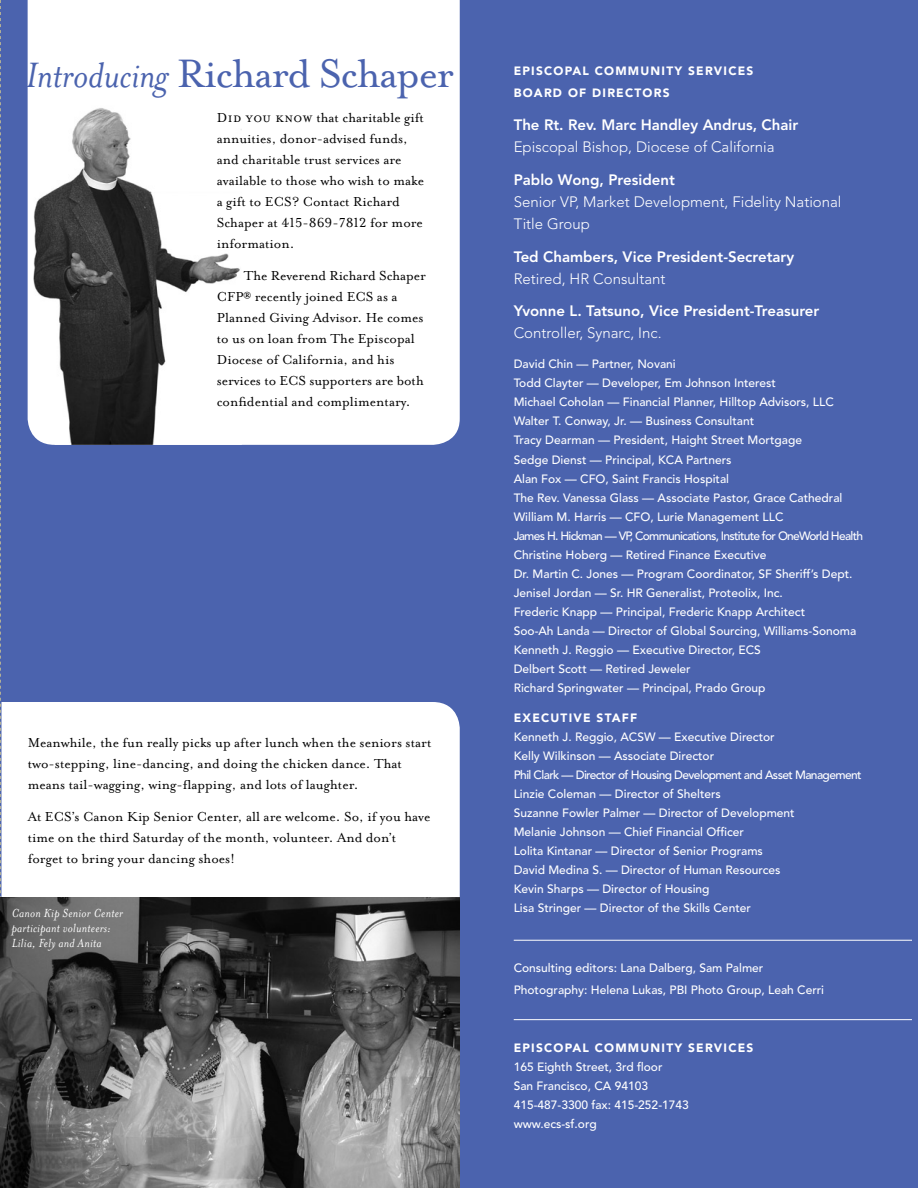
<style>
.page{position:relative;width:918px;height:1188px;background:#4b63ae}
.page>*{position:absolute;margin:0;border:0;box-sizing:border-box;transform-origin:0 0}
.t1{font:45.6px "Mrs Eaves Roman Lining";letter-spacing:-.03em;color:#4b63ae}
.t2{font:15px/21px "Mrs Eaves Roman Lining";color:#000}
.t3{font:300 15px/22px "Avenir";color:#fff}
.t4{font:800 15px "Avenir";color:#fff}
.t5{font:italic 13.5px/15px "Mrs Eaves";letter-spacing:.02em;color:#fff}
.t6{font:500 12px/19px "Avenir";color:#fff}
.t7{font:900 12px/22px "Avenir";letter-spacing:.1em;color:#fff}
.s1{font-family:"Mrs Eaves";font-style:italic;font-size:40.5px}
.s2{font-family:"Mrs Eaves Small Caps"}
</style>
<div class="page">
<div style="left:28px;top:0;width:432px;height:445px;background:#fff"></div>
<div style="left:2px;top:702px;width:458px;height:486px;background:#fff"></div>
<svg style="left:0;top:0;width:1px;height:1188px"></svg>
<img style="left:1px;top:897px;width:458px;height:291px">
<hr style="left:514px;top:940px;width:398px;height:1px;background:#fff">
<hr style="left:514px;top:1019px;width:398px;height:1px;background:#fff">
<img style="left:33px;top:106px;width:209px;height:339px">
<h1 class="t1" style="left:26px;top:49px;width:430px"><span class="s1">Introducing</span> Richard Schaper</h1>
<p class="t2" style="left:217px;top:107px;width:209px"><span class="s2">Did you know</span> that charitable gift annuities, donor-advised funds, and charitable trust services are available to those who wish to make a gift to ECS? Contact Richard<br>Schaper at 415-869-7812 for more information.</p>
<p class="t2" style="left:217px;top:265px;width:211px;text-indent:27px">The Reverend Richard Schaper<br>CFP® recently joined ECS as a<br>Planned Giving Advisor. He comes to us on loan from The Episcopal<br>Diocese of California, and his services to ECS supporters are both confidential and complimentary.</p>
<p class="t2" style="left:28px;top:732px;width:405px">Meanwhile, the fun really picks up after lunch when the seniors start two-stepping, line-dancing, and doing the chicken dance. That means tail-wagging, wing-flapping, and lots of laughter.</p>
<p class="t2" style="left:28px;top:806px;width:404px">At ECS’s Canon Kip Senior Center, all are welcome. So, if you have time on the third Saturday of the month, volunteer. And don’t forget to bring your dancing shoes!</p>
<p class="t5" style="left:12px;top:906px;width:113px">Canon Kip Senior Center participant volunteers:<br>Lilia, Fely and Anita</p>
<p class="t7" style="left:514px;top:60px;width:240px">EPISCOPAL COMMUNITY SERVICES<br>BOARD OF DIRECTORS</p>
<p class="t4" style="left:514px;top:116px;width:286px">The Rt. Rev. Marc Handley Andrus, Chair</p>
<p class="t3" style="left:514px;top:136px;width:262px">Episcopal Bishop, Diocese of California</p>
<p class="t4" style="left:514px;top:170px;width:163px">Pablo Wong, President</p>
<p class="t3" style="left:514px;top:190px;width:329px">Senior VP, Market Development, Fidelity National<br>Title Group</p>
<p class="t4" style="left:514px;top:247px;width:282px">Ted Chambers, Vice President-Secretary</p>
<p class="t3" style="left:514px;top:267px;width:153px">Retired, HR Consultant</p>
<p class="t4" style="left:514px;top:302px;width:307px">Yvonne L. Tatsuno, Vice President-Treasurer</p>
<p class="t3" style="left:514px;top:322px;width:149px">Controller, Synarc, Inc.</p>
<p class="t6" style="left:514px;top:355px;width:351px">David Chin — Partner, Novani<br>Todd Clayter — Developer, Em Johnson Interest<br>Michael Coholan — Financial Planner, Hilltop Advisors, LLC Walter T. Conway, Jr. — Business Consultant<br>Tracy Dearman — President, Haight Street Mortgage<br>Sedge Dienst — Principal, KCA Partners<br>Alan Fox — CFO, Saint Francis Hospital<br>The Rev. Vanessa Glass — Associate Pastor, Grace Cathedral William M. Harris — CFO, Lurie Management LLC<br>James H. Hickman — VP, Communications, Institute for OneWorld Health Christine Hoberg — Retired Finance Executive<br>Dr. Martin C. Jones — Program Coordinator, SF Sheriff’s Dept.<br>Jenisel Jordan — Sr. HR Generalist, Proteolix, Inc.<br>Frederic Knapp — Principal, Frederic Knapp Architect<br>Soo-Ah Landa — Director of Global Sourcing, Williams-Sonoma Kenneth J. Reggio — Executive Director, ECS<br>Delbert Scott — Retired Jeweler<br>Richard Springwater — Principal, Prado Group</p>
<p class="t7" style="left:514px;top:707px;width:10px">EXECUTIVE</p>
<p class="t7" style="left:597px;top:707px;width:34px">STAFF</p>
<p class="t6" style="left:514px;top:728px;width:349px">Kenneth J. Reggio, ACSW — Executive Director<br>Kelly Wilkinson — Associate Director<br>Phil Clark — Director of Housing Development and Asset Management Linzie Coleman — Director of Shelters<br>Suzanne Fowler Palmer — Director of Development<br>Melanie Johnson — Chief Financial Officer<br>Lolita Kintanar — Director of Senior Programs<br>David Medina S. — Director of Human Resources<br>Kevin Sharps — Director of Housing<br>Lisa Stringer — Director of the Skills Center</p>
<p class="t6" style="left:514px;top:957px;width:312px;line-height:22px">Consulting editors: Lana Dalberg, Sam Palmer<br>Photography: Helena Lukas, PBI Photo Group, Leah Cerri</p>
<p class="t7" style="left:514px;top:1037px;width:240px">EPISCOPAL COMMUNITY SERVICES</p>
<p class="t6" style="left:514px;top:1057px;width:177px">165 Eighth Street, 3rd floor<br>San Francisco, CA 94103<br>415-487-3300 fax: 415-252-1743 www.ecs-sf.org</p>
</div>
